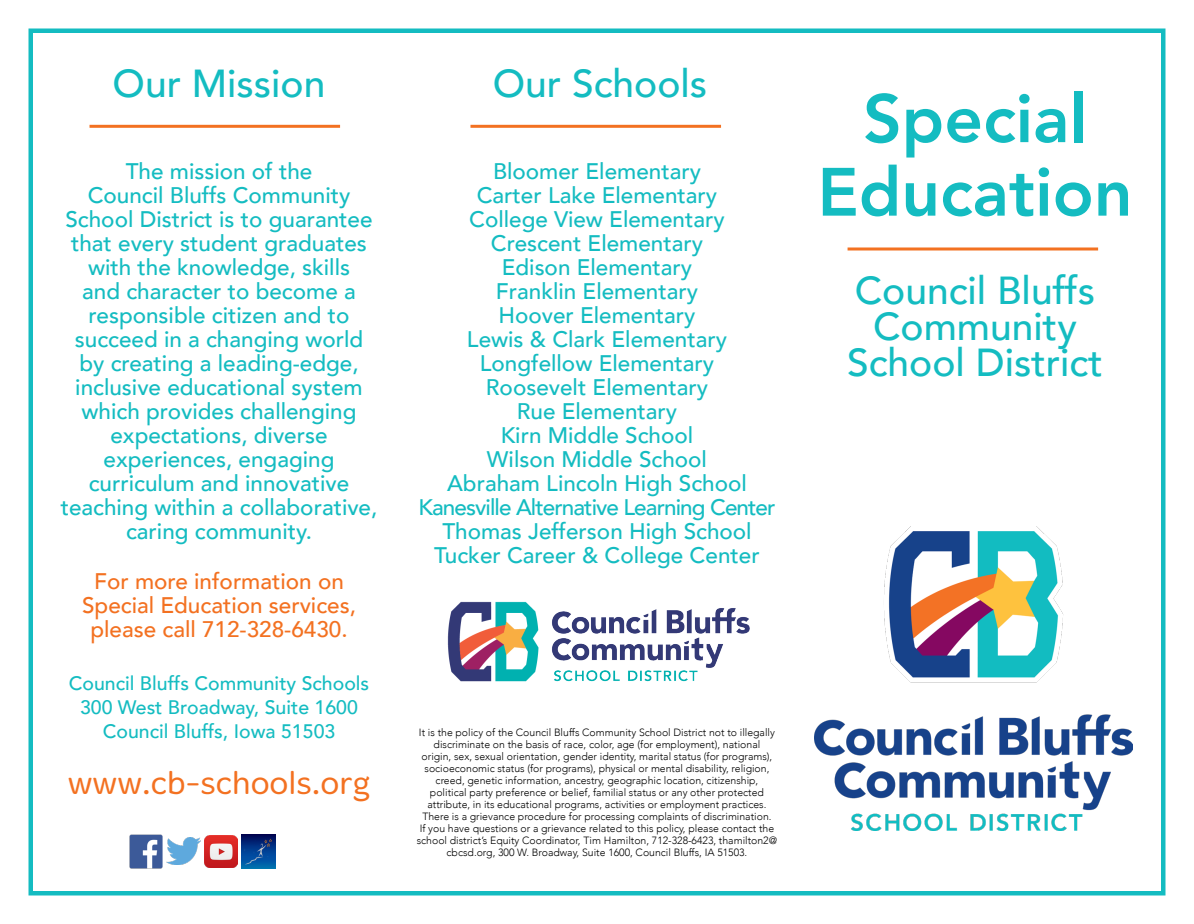
<style>
.page{position:relative;width:1194px;height:924px;background:#fff}
.page>*{position:absolute;margin:0;border:0;box-sizing:border-box;transform-origin:0 0}
.t1{font:800 67.5px/73.5px "Avenir";color:#14bcc1;text-align:center}
.t2{font:500 39px/36px "Avenir";color:#14bcc1;text-align:center}
.t3{font:33px "Merge One";color:#f37121}
.t4{font:500 22.5px/24px "Avenir";color:#14bcc1;text-align:center}
.t5{font:500 22.5px/24px "Avenir";color:#f37121;text-align:center}
.t6{font:500 19.5px/24px "Avenir";color:#14bcc1;text-align:center}
.t7{font:300 10.5px/12px "Avenir";color:#000;text-align:center}
</style>
<div class="page">
<div style="left:28px;top:28px;width:1138px;height:868px;border:4px solid #14bcc1"></div>
<img style="left:815px;top:527px;width:317px;height:304px">
<hr style="left:848px;top:248px;width:250px;height:2px;background:#f37121">
<hr style="left:90px;top:125px;width:250px;height:3px;background:#f37121">
<img style="left:129px;top:835px;width:34px;height:33px">
<img style="left:167px;top:838px;width:33px;height:27px">
<img style="left:204px;top:836px;width:34px;height:31px">
<img style="left:242px;top:835px;width:33px;height:33px">
<img style="left:447px;top:601px;width:303px;height:81px">
<hr style="left:470px;top:125px;width:251px;height:3px;background:#f37121">
<h2 class="t2" style="left:113px;top:63px;width:214px">Our Mission</h2>
<p class="t4" style="left:61px;top:158px;width:318px">The mission of the<br>Council Bluffs Community<br>School District is to guarantee that every student graduates with the knowledge, skills<br>and character to become a responsible citizen and to succeed in a changing world by creating a leading-edge, inclusive educational system which provides challenging expectations, diverse experiences, engaging curriculum and innovative teaching within a collaborative, caring community.</p>
<h3 class="t5" style="left:82px;top:568px;width:275px">For more information on<br>Special Education services, please call 712-328-6430.</h3>
<h3 class="t6" style="left:69px;top:670px;width:302px">Council Bluffs Community Schools<br>300 West Broadway, Suite 1600<br>Council Bluffs, Iowa 51503</h3>
<h3 class="t3" style="left:68px;top:764px;width:304px">www.cb-schools.org</h3>
<h2 class="t2" style="left:493px;top:63px;width:216px">Our Schools</h2>
<p class="t4" style="left:418px;top:158px;width:359px">Bloomer Elementary<br>Carter Lake Elementary<br>College View Elementary<br>Crescent Elementary<br>Edison Elementary<br>Franklin Elementary<br>Hoover Elementary<br>Lewis &amp; Clark Elementary<br>Longfellow Elementary<br>Roosevelt Elementary<br>Rue Elementary<br>Kirn Middle School<br>Wilson Middle School<br>Abraham Lincoln High School<br>Kanesville Alternative Learning Center<br>Thomas Jefferson High School<br>Tucker Career &amp; College Center</p>
<p class="t7" style="left:417px;top:726px;width:362px">It is the policy of the Council Bluffs Community School District not to illegally discriminate on the basis of race, color, age (for employment), national<br>origin, sex, sexual orientation, gender identity, marital status (for programs), socioeconomic status (for programs), physical or mental disability, religion, creed, genetic information, ancestry, geographic location, citizenship, political party preference or belief, familial status or any other protected attribute, in its educational programs, activities or employment practices.<br>There is a grievance procedure for processing complaints of discrimination.<br>If you have questions or a grievance related to this policy, please contact the school district’s Equity Coordinator, Tim Hamilton, 712-328-6423, thamilton2@ cbcsd.org, 300 W. Broadway, Suite 1600, Council Bluffs, IA 51503.</p>
<h1 class="t1" style="left:817px;top:82px;width:317px">Special<br>Education</h1>
<h2 class="t2" style="left:847px;top:271px;width:257px">Council Bluffs<br>Community<br>School District</h2>
</div>
